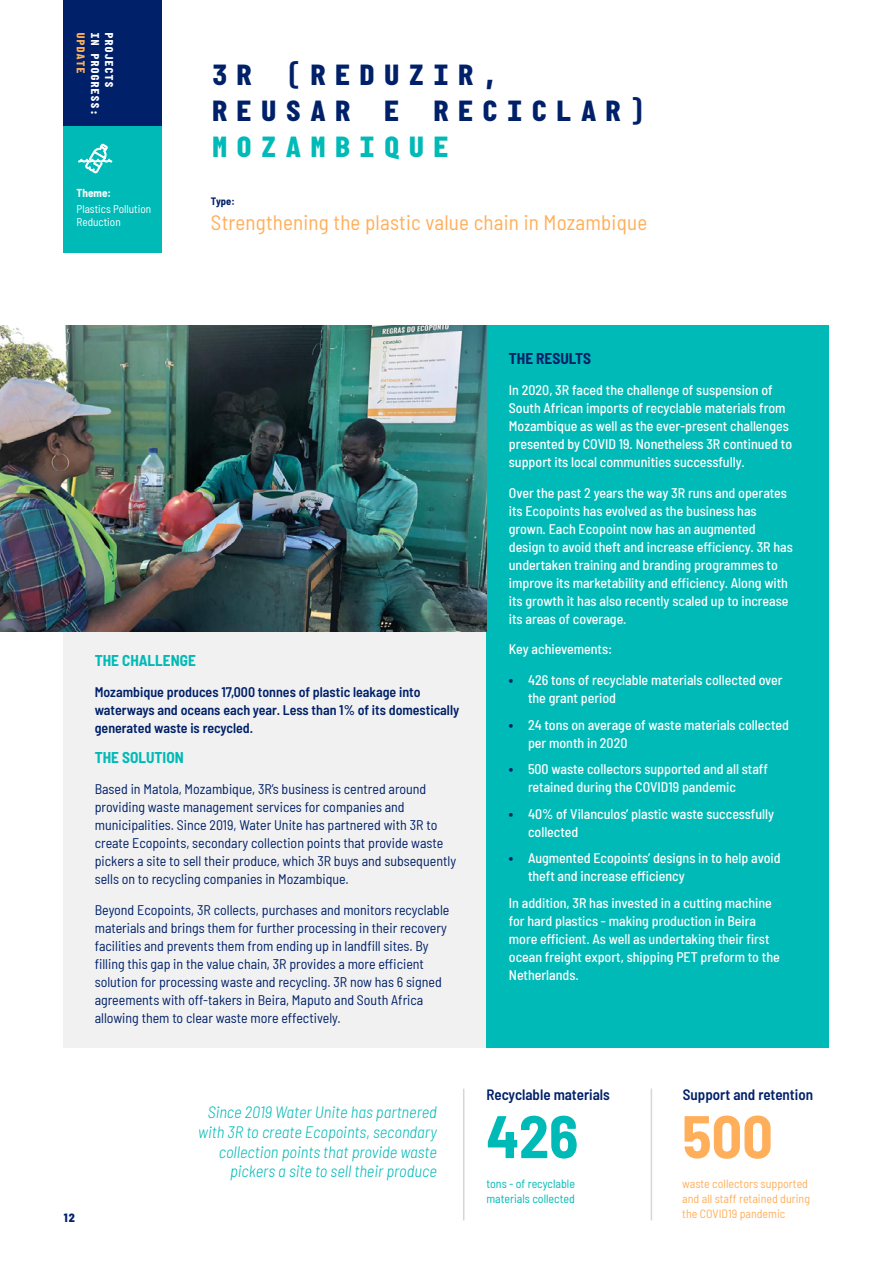
<style>
.page{position:relative;width:893px;height:1263px;background:#fff}
.page>*{position:absolute;margin:0;border:0;box-sizing:border-box;transform-origin:0 0}
.t1{font:700 semi-condensed 60px "Barlow";color:#00bab7}
.t2{font:700 semi-condensed 60px "Barlow";color:#ffaf5a}
.t3{font:800 30px/36px "Italian Plate No 2 Mono";letter-spacing:.22em;color:#002169}
.t4{font:800 30px "Italian Plate No 2 Mono";letter-spacing:.22em;color:#00bab7}
.t5{font:semi-condensed 21px "Barlow";letter-spacing:.01em;color:#ffaf5a}
.t6{font:italic 300 semi-condensed 16.5px/19.8px "Barlow";color:#00bab7;text-align:right}
.t7{font:700 semi-condensed 15.3px "Barlow";color:#00bab7}
.t8{font:700 semi-condensed 15.3px "Barlow";color:#002169}
.t9{font:600 semi-condensed 15px "Barlow";color:#002169}
.t10{font:500 semi-condensed 13.95px/18px "Barlow";color:#fff}
.t11{font:semi-condensed 13.95px/18px "Barlow";color:#002169}
.t12{font:600 semi-condensed 13.95px/18px "Barlow";color:#002169}
.t13{font:semi-condensed 12px/15px "Barlow";color:#ffaf5a}
.t14{font:semi-condensed 12px/15px "Barlow";color:#00bab7}
.t15{font:800 semi-condensed 12px "Barlow";color:#002169}
.t16{font:800 11.7px "Italian Plate No 2 Mono";color:#fff}
.t17{font:800 11.7px "Italian Plate No 2 Mono";color:#ffaf5a}
.t18{font:semi-condensed 11.25px/13.5px "Barlow";color:#fff}
.t19{font:700 semi-condensed 11.25px "Barlow";color:#fff}
.t20{font:700 semi-condensed 10.5px "Barlow";color:#002169}
.s1{font-weight:700;font-size:14.25px;color:#002169}
</style>
<div class="page">
<div style="left:64px;top:325px;width:765px;height:723px;background:#f1f1f1"></div>
<div style="left:486px;top:325px;width:343px;height:723px;background:#00bab7"></div>
<div style="left:64px;top:0;width:98px;height:127px;background:#002169"></div>
<div style="left:64px;top:126px;width:98px;height:127px;background:#00bab7"></div>
<img style="left:0;top:325px;width:486px;height:306px">
<hr style="left:463px;top:1089px;width:1px;height:131px;background:#d6d6d6">
<hr style="left:651px;top:1089px;width:1px;height:131px;background:#d6d6d6">
<svg style="left:78px;top:144px;width:34px;height:29px"></svg>
<p class="t17" style="left:87px;top:32px;width:44px;rotate:90deg">UPDATE</p>
<p class="t16" style="left:101px;top:32px;width:86px;rotate:90deg">IN PROGRESS:</p>
<p class="t16" style="left:115px;top:32px;width:58px;rotate:90deg">PROJECTS</p>
<p class="t19" style="left:77px;top:185px;width:36px">Theme:</p>
<p class="t18" style="left:77px;top:201px;width:76px">Plastics Pollution<br>Reduction</p>
<h2 class="t3" style="left:211px;top:57px;width:438px">3R (REDUZIR,<br>REUSAR E RECICLAR)</h2>
<h2 class="t4" style="left:211px;top:130px;width:241px">MOZAMBIQUE</h2>
<p class="t20" style="left:211px;top:193px;width:25px">Type:</p>
<h3 class="t5" style="left:211px;top:207px;width:438px">Strengthening the plastic value chain in Mozambique</h3>
<p class="t7" style="left:95px;top:649px;width:103px">THE CHALLENGE</p>
<p class="t12" style="left:95px;top:682px;width:366px">Mozambique produces 17,000 tonnes of plastic leakage into waterways and oceans each year. Less than 1% of its domestically generated waste is recycled.</p>
<p class="t7" style="left:95px;top:747px;width:91px">THE SOLUTION</p>
<p class="t11" style="left:95px;top:779px;width:363px">Based in Matola, Mozambique, 3R’s business is centred around providing waste management services for companies and municipalities. Since 2019, Water Unite has partnered with 3R to create Ecopoints, secondary collection points that provide waste pickers a site to sell their produce, which 3R buys and subsequently sells on to recycling companies in Mozambique.</p>
<p class="t11" style="left:95px;top:900px;width:356px">Beyond Ecopoints, 3R collects, purchases and monitors recyclable materials and brings them for further processing in their recovery facilities and prevents them from ending up in landfill sites. By filling this gap in the value chain, 3R provides a more efficient solution for processing waste and recycling. 3R now has 6 signed agreements with off-takers in Beira, Maputo and South Africa allowing them to clear waste more effectively.</p>
<p class="t8" style="left:509px;top:347px;width:84px">THE RESULTS</p>
<p class="t10" style="left:509px;top:380px;width:285px">In 2020, 3R faced the challenge of suspension of South African imports of recyclable materials from Mozambique as well as the ever-present challenges presented by COVID 19. Nonetheless 3R continued to support its local communities successfully.</p>
<p class="t10" style="left:509px;top:482px;width:286px">Over the past 2 years the way 3R runs and operates its Ecopoints has evolved as the business has grown. Each Ecopoint now has an augmented design to avoid theft and increase efficiency. 3R has undertaken training and branding programmes to improve its marketability and efficiency. Along with its growth it has also recently scaled up to increase its areas of coverage.</p>
<p class="t10" style="left:509px;top:639px;width:105px">Key achievements:</p>
<p class="t10" style="left:528px;top:670px;width:256px;text-indent:-19px"><span class="s1">•</span> 426 tons of recyclable materials collected over the grant period</p>
<p class="t10" style="left:528px;top:714px;width:262px;text-indent:-19px"><span class="s1">•</span> 24 tons on average of waste materials collected per month in 2020</p>
<p class="t10" style="left:528px;top:759px;width:241px;text-indent:-19px"><span class="s1">•</span> 500 waste collectors supported and all staff retained during the COVID19 pandemic</p>
<p class="t10" style="left:528px;top:803px;width:248px;text-indent:-19px"><span class="s1">•</span> 40% of Vilanculos’ plastic waste successfully collected</p>
<p class="t10" style="left:528px;top:848px;width:254px;text-indent:-19px"><span class="s1">•</span> Augmented Ecopoints’ designs in to help avoid theft and increase efficiency</p>
<p class="t10" style="left:509px;top:892px;width:272px">In addition, 3R has invested in a cutting machine for hard plastics - making production in Beira more efficient. As well as undertaking their first ocean freight export, shipping PET preform to the Netherlands.</p>
<p class="t15" style="left:64px;top:1209px;width:13px">12</p>
<p class="t9" style="left:486px;top:1083px;width:125px">Recyclable materials</p>
<p class="t9" style="left:683px;top:1083px;width:132px">Support and retention</p>
<p class="t6" style="left:198px;top:1101px;width:240px">Since 2019 Water Unite has partnered with 3R to create Ecopoints, secondary collection points that provide waste pickers a site to sell their produce</p>
<h1 class="t1" style="left:486px;top:1093px;width:93px">426</h1>
<h1 class="t2" style="left:682px;top:1093px;width:92px">500</h1>
<p class="t14" style="left:486px;top:1175px;width:90px">tons - of recyclable materials collected</p>
<p class="t13" style="left:682px;top:1175px;width:129px">waste collectors supported and all staff retained during the COVID19 pandemic</p>
</div>
